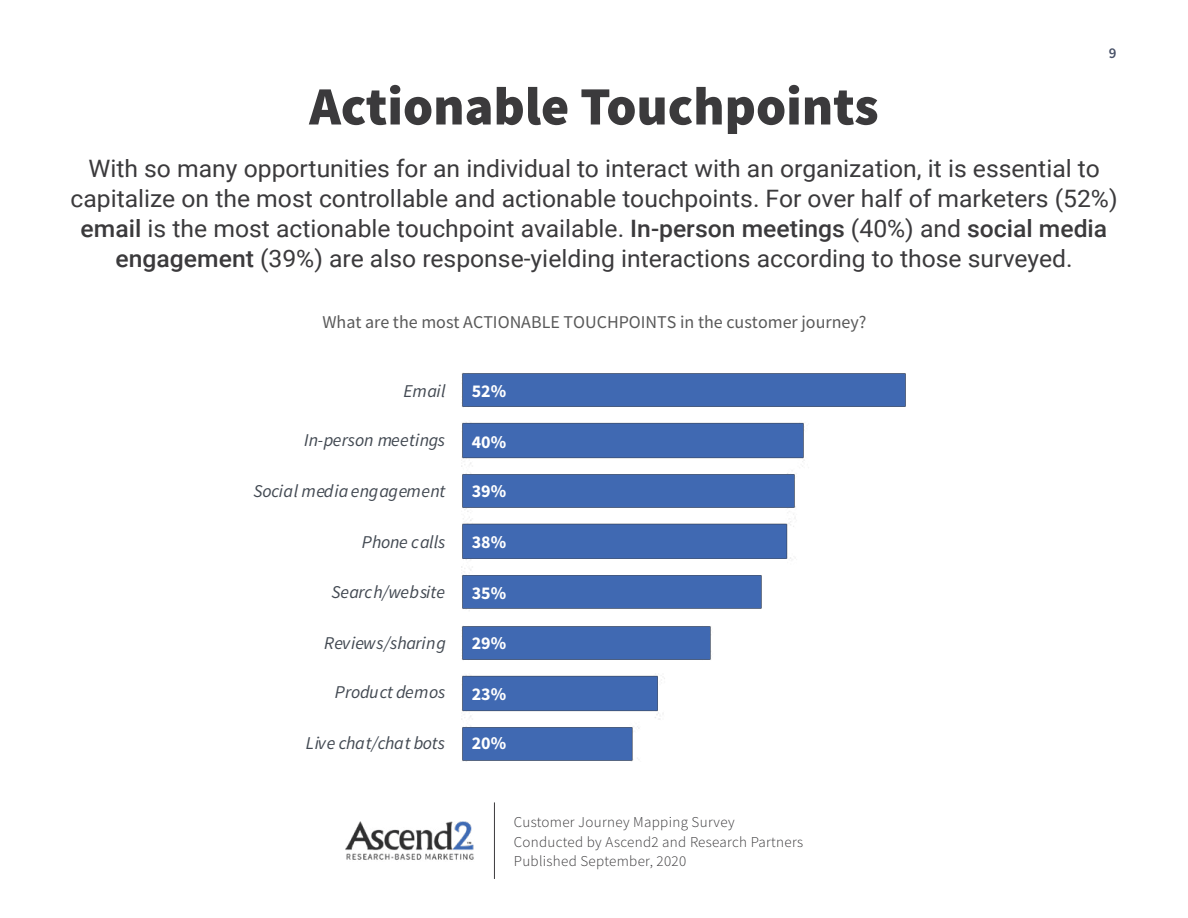
<style>
.page{position:relative;width:1188px;height:918px;background:#fff}
.page>*{position:absolute;margin:0;border:0;box-sizing:border-box;transform-origin:0 0}
.t1{font:900 54px "Source Sans Pro";color:#3b3a3c}
.t2{font:24px/30px "Roboto";color:#3b3a3c;text-align:center}
.t3{font:italic 18px "Source Sans Pro";color:#424952}
.t4{font:18px "Source Sans Pro";color:#595959}
.t5{font:700 18px "Source Sans Pro";color:#fff}
.t6{font:300 15px/19.5px "Source Sans Pro";letter-spacing:.02em;color:#3b3a3c}
.t7{font:600 15px "Source Sans Pro";color:#475066}
.s1{font-weight:500}
</style>
<div class="page">
<img style="left:345px;top:821px;width:129px;height:39px">
<hr style="left:494px;top:802px;width:1px;height:77px;background:#3b3a3c">
<img style="left:461px;top:373px;width:445px;height:388px">
<p class="t7" style="left:1109px;top:43px;width:9px">9</p>
<h1 class="t1" style="left:309px;top:69px;width:571px">Actionable Touchpoints</h1>
<p class="t2" style="left:70px;top:152px;width:1049px">With so many opportunities for an individual to interact with an organization, it is essential to capitalize on the most controllable and actionable touchpoints. For over half of marketers (52%) <span class="s1">email</span> is the most actionable touchpoint available. <span class="s1">In-person meetings</span> (40%) and <span class="s1">social media engagement</span> (39%) are also response-yielding interactions according to those surveyed.</p>
<p class="t4" style="left:322px;top:310px;width:546px">What are the most ACTIONABLE TOUCHPOINTS in the customer journey?</p>
<p class="t3" style="left:404px;top:379px;width:43px">Email</p>
<p class="t5" style="left:472px;top:379px;width:36px">52%</p>
<p class="t3" style="left:304px;top:429px;width:142px">In-person meetings</p>
<p class="t5" style="left:472px;top:430px;width:36px">40%</p>
<p class="t3" style="left:253px;top:480px;width:193px">Social media engagement</p>
<p class="t5" style="left:472px;top:479px;width:36px">39%</p>
<p class="t3" style="left:362px;top:531px;width:85px">Phone calls</p>
<p class="t5" style="left:472px;top:530px;width:36px">38%</p>
<p class="t3" style="left:332px;top:580px;width:115px">Search/website</p>
<p class="t5" style="left:472px;top:581px;width:36px">35%</p>
<p class="t3" style="left:324px;top:631px;width:124px">Reviews/sharing</p>
<p class="t5" style="left:472px;top:631px;width:36px">29%</p>
<p class="t3" style="left:335px;top:681px;width:112px">Product demos</p>
<p class="t5" style="left:472px;top:682px;width:36px">23%</p>
<p class="t3" style="left:306px;top:732px;width:141px">Live chat/chat bots</p>
<p class="t5" style="left:472px;top:731px;width:36px">20%</p>
<p class="t6" style="left:514px;top:813px;width:291px">Customer Journey Mapping Survey<br>Conducted by Ascend2 and Research Partners<br>Published September, 2020</p>
</div>
